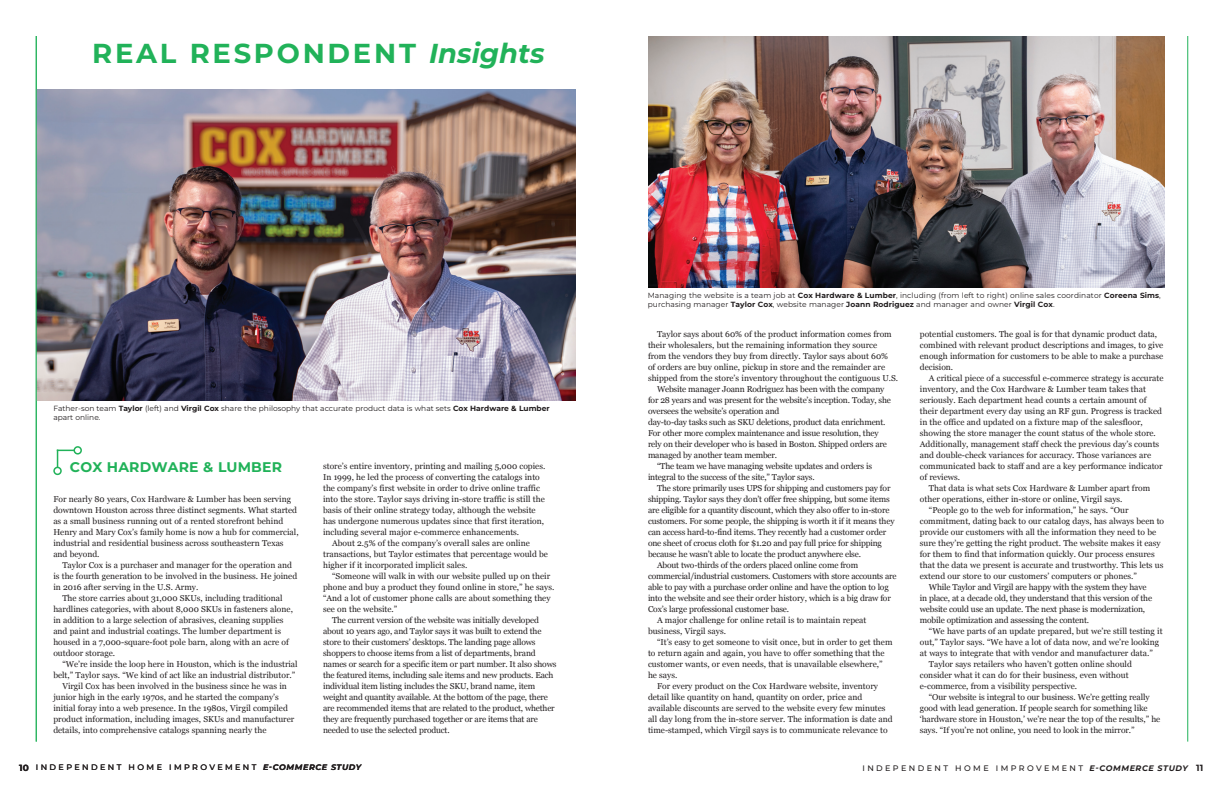
<style>
.page{position:relative;width:1224px;height:792px;background:#fff}
.page>*{position:absolute;margin:0;border:0;box-sizing:border-box;transform-origin:0 0}
.t1{font:700 27.4px "Montserrat";letter-spacing:.1em;color:#21b259}
.FEAT_copy_melior_8_5{font:700 14px "Montserrat";letter-spacing:.01em;color:#21b259}
.t2{font:700 9px "Montserrat";color:#231f20}
.t3{font:8.5px/11px "Georgia";color:#231f20}
.t4{font:8.5px/11px "Georgia";letter-spacing:-.02em;color:#231f20}
.t5{font:500 8px "Montserrat";letter-spacing:.3em;color:#231f20}
.t6{font:italic 700 8px "Montserrat";letter-spacing:.075em;color:#231f20}
.FEAT_caption{font:7.5px/9px "Montserrat";letter-spacing:.01em;color:#231f20}
.s1{font-style:italic}
.s2{font-weight:700}
.s3{font-weight:700;font-style:italic}
.s4{font-weight:700;font-size:9px}
</style>
<div class="page">
<hr style="left:1187px;top:36px;width:1px;height:706px;background:#21b259">
<img style="left:648px;top:36px;width:516px;height:252px">
<div style="left:74px;top:446px;width:8px;height:9px;border:2px solid #21b259;border-radius:50%"></div>
<svg style="left:57px;top:450px;width:17px;height:17px"></svg>
<div style="left:53px;top:467px;width:9px;height:8px;border:2px solid #21b259;border-radius:50%"></div>
<img style="left:37px;top:90px;width:539px;height:310px">
<hr style="left:36px;top:36px;width:1px;height:706px;background:#21b259">
<p class="t1" style="left:92px;top:35px;width:454px">REAL RESPONDENT <span class="s1">Insights</span></p>
<p class="FEAT_caption" style="left:53px;top:403px;width:498px">Father-son team <span class="s2">Taylor</span> (left) and <span class="s2">Virgil Cox</span> share the philosophy that accurate product data is what sets <span class="s2">Cox Hardware &amp; Lumber </span>apart online.</p>
<p class="FEAT_copy_melior_8_5" style="left:70px;top:458px;width:213px">COX HARDWARE &amp; LUMBER</p>
<p class="t3" style="left:53px;top:493px;width:247px">For nearly 80 years, Cox Hardware &amp; Lumber has been serving downtown Houston across three distinct segments. What started as a small business running out of a rented storefront behind Henry and Mary Cox’s family home is now a hub for commercial, industrial and residential business across southeastern Texas and beyond.</p>
<p class="t3" style="left:53px;top:559px;width:245px;text-indent:9px">Taylor Cox is a purchaser and manager for the operation and is the fourth generation to be involved in the business. He joined in 2016 after serving in the U.S. Army.</p>
<p class="t3" style="left:53px;top:592px;width:241px;text-indent:9px">The store carries about 31,000 SKUs, including traditional hardlines categories, with about 8,000 SKUs in fasteners alone, in addition to a large selection of abrasives, cleaning supplies and paint and industrial coatings. The lumber department is housed in a 7,000-square-foot pole barn, along with an acre of outdoor storage.</p>
<p class="t3" style="left:53px;top:658px;width:246px;text-align:right">“We’re inside the loop here in Houston, which is the industrial belt,” Taylor says. “We kind of act like an industrial distributor.”</p>
<p class="t3" style="left:53px;top:680px;width:242px;text-indent:9px">Virgil Cox has been involved in the business since he was in junior high in the early 1970s, and he started the company’s initial foray into a web presence. In the 1980s, Virgil compiled product information, including images, SKUs and manufacturer details, into comprehensive catalogs spanning nearly the</p>
<p class="t3" style="left:323px;top:460px;width:224px">store’s entire inventory, printing and mailing 5,000 copies.<br>In 1999, he led the process of converting the catalogs into the company’s first website in order to drive online traffic into the store. Taylor says driving in-store traffic is still the basis of their online strategy today, although the website has undergone numerous updates since that first iteration, including several major e-commerce enhancements.</p>
<p class="t3" style="left:323px;top:537px;width:226px;text-indent:9px">About 2.5% of the company’s overall sales are online transactions, but Taylor estimates that percentage would be higher if it incorporated implicit sales.</p>
<p class="t3" style="left:323px;top:570px;width:233px;text-indent:9px">“Someone will walk in with our website pulled up on their phone and buy a product they found online in store,” he says. “And a lot of customer phone calls are about something they see on the website.”</p>
<p class="t4" style="left:323px;top:614px;width:235px;text-indent:9px">The current version of the website was initially developed about 10 years ago, and Taylor says it was built to extend the store to their customers’ desktops. The landing page allows shoppers to choose items from a list of departments, brand names or search for a specific item or part number. It also shows the featured items, including sale items and new products. Each individual item listing includes the SKU, brand name, item weight and quantity available. At the bottom of the page, there are recommended items that are related to the product, whether they are frequently purchased together or are items that are needed to use the selected product.</p>
<p class="FEAT_caption" style="left:648px;top:291px;width:515px">Managing the website is a team job at <span class="s2">Cox Hardware &amp; Lumber</span>, including (from left to right) online sales coordinator <span class="s2">Coreena Sims</span>, purchasing manager <span class="s2">Taylor Cox</span>, website manager <span class="s2">Joann Rodriguez</span> and manager and owner <span class="s2">Virgil Cox</span>.</p>
<p class="t3" style="left:648px;top:328px;width:252px;text-indent:9px">Taylor says about 60% of the product information comes from their wholesalers, but the remaining information they source<br>from the vendors they buy from directly. Taylor says about 60%<br>of orders are buy online, pickup in store and the remainder are shipped from the store’s inventory throughout the contiguous U.S.</p>
<p class="t4" style="left:648px;top:383px;width:244px;text-indent:9px">Website manager Joann Rodriguez has been with the company for 28 years and was present for the website’s inception. Today, she oversees the website’s operation and<br>day-to-day tasks such as SKU deletions, product data enrichment.<br>For other more complex maintenance and issue resolution, they rely on their developer who is based in Boston. Shipped orders are managed by another team member.</p>
<p class="t4" style="left:648px;top:460px;width:226px;text-indent:9px">“The team we have managing website updates and orders is integral to the success of the site,” Taylor says.</p>
<p class="t4" style="left:648px;top:482px;width:248px;text-indent:9px">The store primarily uses UPS for shipping and customers pay for shipping. Taylor says they don’t offer free shipping, but some items are eligible for a quantity discount, which they also offer to in-store customers. For some people, the shipping is worth it if it means they can access hard-to-find items. They recently had a customer order one sheet of crocus cloth for $1.20 and pay full price for shipping because he wasn’t able to locate the product anywhere else.</p>
<p class="t4" style="left:648px;top:559px;width:250px;text-indent:9px">About two-thirds of the orders placed online come from commercial/industrial customers. Customers with store accounts are able to pay with a purchase order online and have the option to log into the website and see their order history, which is a big draw for Cox’s large professional customer base.</p>
<p class="t3" style="left:648px;top:614px;width:220px;text-indent:9px">A major challenge for online retail is to maintain repeat business, Virgil says.</p>
<p class="t3" style="left:648px;top:636px;width:246px;text-indent:9px">“It’s easy to get someone to visit once, but in order to get them to return again and again, you have to offer something that the customer wants, or even needs, that is unavailable elsewhere,”</p>
<p class="t3" style="left:648px;top:669px;width:31px">he says.</p>
<p class="t3" style="left:648px;top:680px;width:246px;text-indent:9px">For every product on the Cox Hardware website, inventory detail like quantity on hand, quantity on order, price and available discounts are served to the website every few minutes all day long from the in-store server. The information is date and time-stamped, which Virgil says is to communicate relevance to</p>
<p class="t3" style="left:920px;top:328px;width:245px">potential customers. The goal is for that dynamic product data, combined with relevant product descriptions and images, to give enough information for customers to be able to make a purchase decision.</p>
<p class="t3" style="left:920px;top:372px;width:245px;text-indent:9px">A critical piece of a successful e-commerce strategy is accurate inventory, and the Cox Hardware &amp; Lumber team takes that seriously. Each department head counts a certain amount of their department every day using an RF gun. Progress is tracked in the office and updated on a fixture map of the salesfloor, showing the store manager the count status of the whole store.<br>Additionally, management staff check the previous day’s counts and double-check variances for accuracy. Those variances are communicated back to staff and are a key performance indicator of reviews.</p>
<p class="t3" style="left:920px;top:482px;width:232px;text-indent:9px">That data is what sets Cox Hardware &amp; Lumber apart from other operations, either in-store or online, Virgil says.</p>
<p class="t3" style="left:920px;top:504px;width:246px;text-indent:9px">“People go to the web for information,” he says. “Our commitment, dating back to our catalog days, has always been to provide our customers with all the information they need to be sure they’re getting the right product. The website makes it easy for them to find that information quickly. Our process ensures that the data we present is accurate and trustworthy. This lets us extend our store to our customers’ computers or phones.”</p>
<p class="t4" style="left:920px;top:581px;width:234px;text-indent:9px">While Taylor and Virgil are happy with the system they have in place, at a decade old, they understand that this version of the website could use an update. The next phase is modernization, mobile optimization and assessing the content.</p>
<p class="t3" style="left:920px;top:625px;width:244px;text-indent:9px">“We have parts of an update prepared, but we’re still testing it out,” Taylor says. “We have a lot of data now, and we’re looking at ways to integrate that with vendor and manufacturer data.”</p>
<p class="t3" style="left:920px;top:658px;width:214px;text-indent:9px">Taylor says retailers who haven’t gotten online should consider what it can do for their business, even without e-commerce, from a visibility perspective.</p>
<p class="t3" style="left:920px;top:691px;width:242px;text-indent:9px">“Our website is integral to our business. We’re getting really good with lead generation. If people search for something like ‘hardware store in Houston,’ we’re near the top of the results,” he says. “If you’re not online, you need to look in the mirror.”</p>
<p class="t2" style="left:19px;top:762px;width:11px">10</p>
<p class="t5" style="left:36px;top:762px;width:222px">INDEPENDENT HOME IMPROVEMENT</p>
<p class="t6" style="left:263px;top:762px;width:100px">E-COMMERCE STUDY</p>
<p class="t5" style="left:862px;top:762px;width:342px">INDEPENDENT HOME IMPROVEMENT <span class="s3">E-COMMERCE STUDY</span> <span class="s4">11</span></p>
</div>
